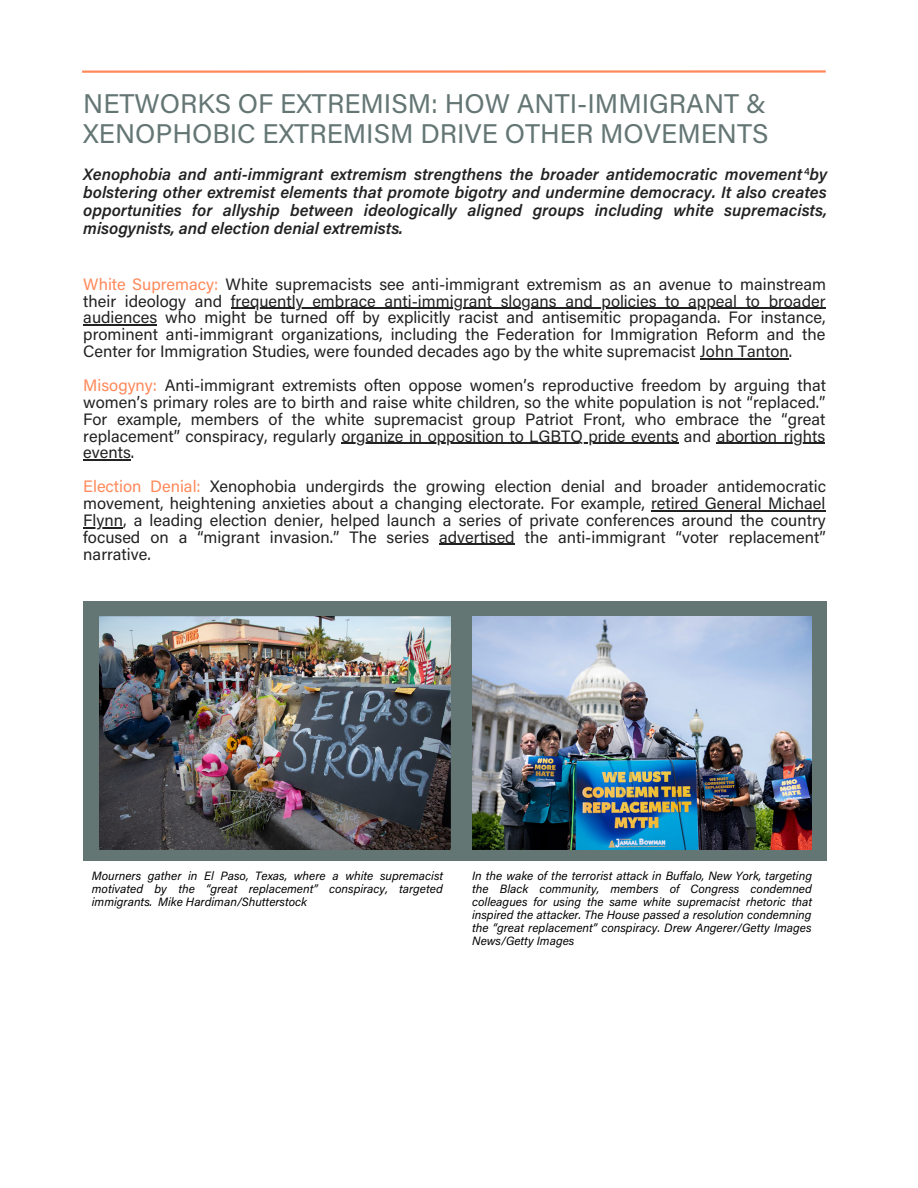
<style>
.page{position:relative;width:918px;height:1188px;background:#fff}
.page>*{position:absolute;margin:0;border:0;box-sizing:border-box;transform-origin:0 0}
.t1{font:27px/30.3px "Acumin Pro";color:#647674}
.t2{font:16.5px/16.8px "Acumin Pro";color:#222;text-align:justify}
.t3{font:italic 600 16.5px/18px "Acumin Pro";color:#222;text-align:justify}
.t4{font:italic 12px/13px "Acumin Pro";color:#000;text-align:justify}
.t5{font:10.5px "Acumin Pro";color:#000}
.s1{color:#ff895a}
</style>
<div class="page">
<hr style="left:82px;top:70px;width:744px;height:3px;background:#ff895a">
<div style="left:83px;top:601px;width:743px;height:259px;background:#647674"></div>
<img style="left:99px;top:616px;width:351px;height:233px">
<img style="left:472px;top:616px;width:340px;height:233px">
<hr style="left:231px;top:308px;width:426px;height:1px;background:#222">
<hr style="left:657px;top:308px;width:169px;height:1px;background:#222">
<hr style="left:83px;top:325px;width:74px;height:1px;background:#222">
<hr style="left:700px;top:358px;width:89px;height:1px;background:#222">
<hr style="left:341px;top:443px;width:338px;height:1px;background:#222">
<hr style="left:717px;top:443px;width:108px;height:1px;background:#222">
<hr style="left:83px;top:460px;width:48px;height:1px;background:#222">
<hr style="left:651px;top:510px;width:174px;height:1px;background:#222">
<hr style="left:83px;top:527px;width:40px;height:1px;background:#222">
<hr style="left:439px;top:544px;width:76px;height:1px;background:#222">
<h1 class="t1" style="left:83px;top:91px;width:687px">NETWORKS OF EXTREMISM: HOW ANTI-IMMIGRANT &amp;<br>XENOPHOBIC EXTREMISM DRIVE OTHER MOVEMENTS</h1>
<p class="t3" style="left:83px;top:167px;width:745px">Xenophobia and anti-immigrant extremism strengthens the broader antidemocratic movement by bolstering other extremist elements that promote bigotry and undermine democracy. It also creates opportunities for allyship between ideologically aligned groups including white supremacists, misogynists, and election denial extremists.</p>
<p class="t2" style="left:83px;top:277px;width:744px"><span class="s1">White Supremacy:</span> White supremacists see anti-immigrant extremism as an avenue to mainstream their ideology and frequently embrace anti-immigrant slogans and policies to appeal to broader audiences who might be turned off by explicitly racist and antisemitic propaganda. For instance, prominent anti-immigrant organizations, including the Federation for Immigration Reform and the Center for Immigration Studies, were founded decades ago by the white supremacist John Tanton.</p>
<p class="t2" style="left:83px;top:379px;width:744px"><span class="s1">Misogyny:</span> Anti-immigrant extremists often oppose women’s reproductive freedom by arguing that women’s primary roles are to birth and raise white children, so the white population is not “replaced.” For example, members of the white supremacist group Patriot Front, who embrace the “great replacement” conspiracy, regularly organize in opposition to LGBTQ pride events and abortion rights events.</p>
<p class="t2" style="left:83px;top:480px;width:744px"><span class="s1">Election Denial:</span> Xenophobia undergirds the growing election denial and broader antidemocratic movement, heightening anxieties about a changing electorate. For example, retired General Michael Flynn, a leading election denier, helped launch a series of private conferences around the country focused on a “migrant invasion.” The series advertised the anti-immigrant “voter replacement” narrative.</p>
<p class="t5" style="left:804px;top:167px;width:7px">4</p>
<p class="t4" style="left:92px;top:871px;width:353px">Mourners gather in El Paso, Texas, where a white supremacist motivated by the “great replacement” conspiracy, targeted immigrants. Mike Hardiman/Shutterstock</p>
<p class="t4" style="left:472px;top:871px;width:342px">In the wake of the terrorist attack in Buffalo, New York, targeting the Black community, members of Congress condemned colleagues for using the same white supremacist rhetoric that inspired the attacker. The House passed a resolution condemning the “great replacement” conspiracy. Drew Angerer/Getty Images News/Getty Images</p>
</div>
